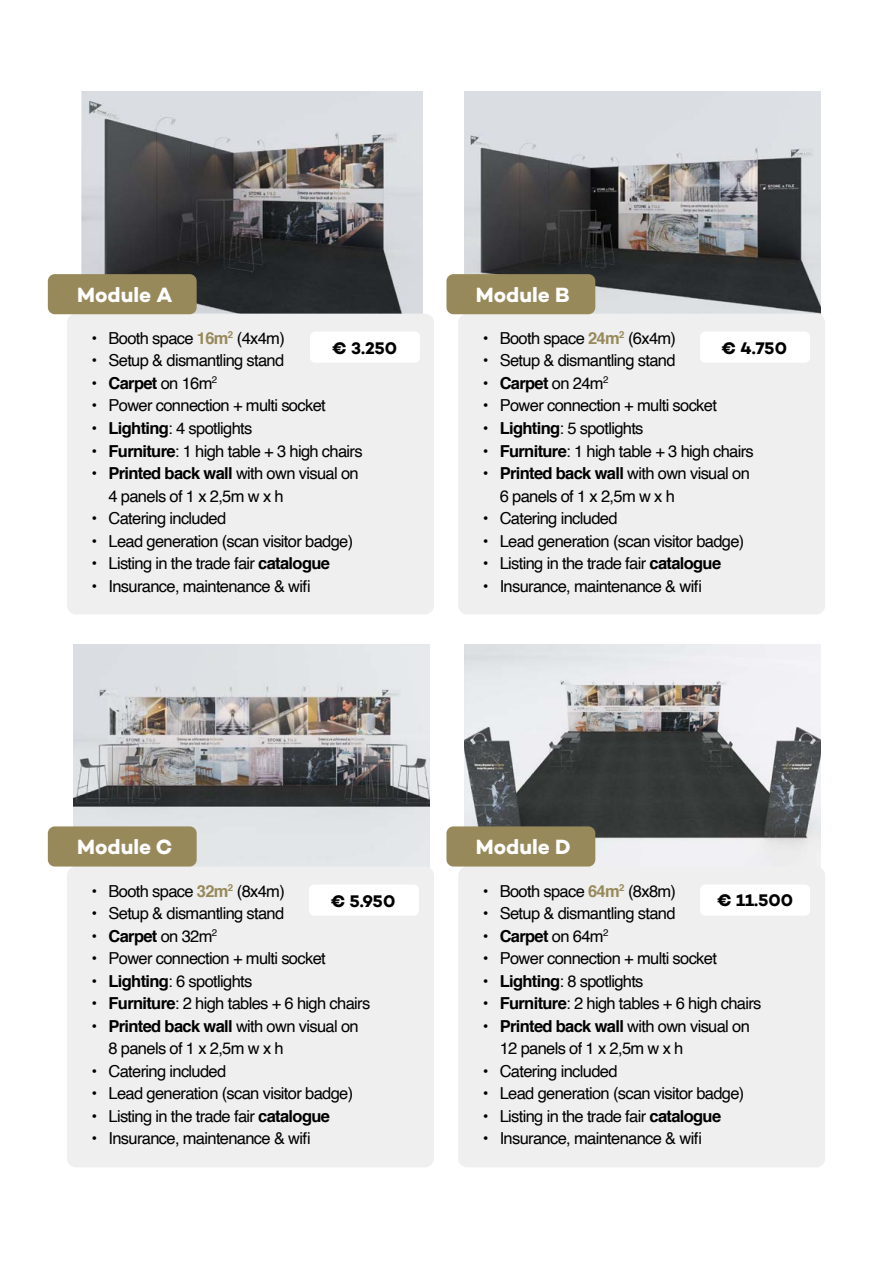
<style>
.page{position:relative;width:893px;height:1263px;background:#fff}
.page>*{position:absolute;margin:0;border:0;box-sizing:border-box;transform-origin:0 0}
.t1{font:21px "Campton Bold DEMO";color:#fff}
.t2{font:17.1px "Campton Bold DEMO";color:#000}
.t3{font:16.5px/22.5px "Helvetica";letter-spacing:-.04em;color:#000}
.t4{font:700 16.5px "Helvetica";letter-spacing:-.04em;color:#000}
.s1{font-weight:700;color:#98895b}
.s2{font-weight:400}
.s3{font-weight:700}
</style>
<div class="page">
<img style="left:81px;top:92px;width:341px;height:222px">
<img style="left:73px;top:644px;width:356px;height:223px">
<img style="left:464px;top:92px;width:357px;height:223px">
<img style="left:464px;top:644px;width:357px;height:223px">
<div style="left:67px;top:314px;width:367px;height:300px;background:#eeefee;border-radius:9px"></div>
<div style="left:310px;top:332px;width:110px;height:31px;background:#fff;border-radius:5px"></div>
<div style="left:67px;top:866px;width:367px;height:301px;background:#eeefee;border-radius:9px"></div>
<div style="left:309px;top:884px;width:110px;height:32px;background:#fff;border-radius:5px"></div>
<div style="left:458px;top:314px;width:367px;height:300px;background:#eeefee;border-radius:9px"></div>
<div style="left:700px;top:332px;width:110px;height:31px;background:#fff;border-radius:5px"></div>
<div style="left:458px;top:866px;width:367px;height:301px;background:#eeefee;border-radius:9px"></div>
<div style="left:700px;top:884px;width:110px;height:32px;background:#fff;border-radius:5px"></div>
<div style="left:48px;top:274px;width:149px;height:40px;background:#98895b;border-radius:7px"></div>
<div style="left:48px;top:826px;width:149px;height:40px;background:#98895b;border-radius:7px"></div>
<div style="left:446px;top:274px;width:149px;height:40px;background:#98895b;border-radius:7px"></div>
<div style="left:446px;top:826px;width:149px;height:40px;background:#98895b;border-radius:7px"></div>
<p class="t1" style="left:77px;top:283px;width:97px">Module A</p>
<p class="t1" style="left:476px;top:283px;width:95px">Module B</p>
<p class="t3" style="left:91px;top:327px;width:195px">• Booth space <span class="s1">16m</span><sup>2</sup> (4x4m)</p>
<p class="t3" style="left:91px;top:350px;width:194px">• Setup &amp; dismantling stand</p>
<p class="t4" style="left:91px;top:370px;width:127px">• Carpet <span class="s2">on 16m</span><sup>2</sup></p>
<p class="t3" style="left:91px;top:395px;width:236px">• Power connection + multi socket</p>
<p class="t3" style="left:91px;top:417px;width:162px"><span class="s3">• Lighting</span>: 4 spotlights</p>
<p class="t3" style="left:91px;top:440px;width:273px"><span class="s3">• Furniture</span>: 1 high table + 3 high chairs</p>
<p class="t3" style="left:109px;top:462px;width:252px;text-indent:-17px"><span class="s3">• Printed back wall</span> with own visual on<br>4 panels of 1 x 2,5m w x h</p>
<p class="t3" style="left:91px;top:507px;width:136px">• Catering included</p>
<p class="t3" style="left:91px;top:530px;width:263px">• Lead generation (scan visitor badge)</p>
<p class="t3" style="left:91px;top:552px;width:240px">• Listing in the trade fair <span class="s3">catalogue</span></p>
<p class="t3" style="left:91px;top:575px;width:221px">• Insurance, maintenance &amp; wifi</p>
<p class="t2" style="left:332px;top:338px;width:66px">€ 3.250</p>
<p class="t3" style="left:483px;top:327px;width:195px">• Booth space <span class="s1">24m</span><sup>2</sup> (6x4m)</p>
<p class="t3" style="left:483px;top:350px;width:194px">• Setup &amp; dismantling stand</p>
<p class="t4" style="left:483px;top:370px;width:127px">• Carpet <span class="s2">on 24m</span><sup>2</sup></p>
<p class="t3" style="left:483px;top:395px;width:236px">• Power connection + multi socket</p>
<p class="t3" style="left:483px;top:417px;width:162px"><span class="s3">• Lighting</span>: 5 spotlights</p>
<p class="t3" style="left:483px;top:440px;width:273px"><span class="s3">• Furniture</span>: 1 high table + 3 high chairs</p>
<p class="t3" style="left:500px;top:462px;width:252px;text-indent:-17px"><span class="s3">• Printed back wall</span> with own visual on<br>6 panels of 1 x 2,5m w x h</p>
<p class="t3" style="left:483px;top:507px;width:136px">• Catering included</p>
<p class="t3" style="left:483px;top:530px;width:263px">• Lead generation (scan visitor badge)</p>
<p class="t3" style="left:483px;top:552px;width:240px">• Listing in the trade fair <span class="s3">catalogue</span></p>
<p class="t3" style="left:483px;top:575px;width:221px">• Insurance, maintenance &amp; wifi</p>
<p class="t2" style="left:722px;top:338px;width:67px">€ 4.750</p>
<p class="t1" style="left:77px;top:835px;width:97px">Module C</p>
<p class="t1" style="left:476px;top:835px;width:96px">Module D</p>
<p class="t3" style="left:91px;top:880px;width:195px">• Booth space <span class="s1">32m</span><sup>2</sup> (8x4m)</p>
<p class="t3" style="left:91px;top:903px;width:194px">• Setup &amp; dismantling stand</p>
<p class="t4" style="left:91px;top:923px;width:127px">• Carpet <span class="s2">on 32m</span><sup>2</sup></p>
<p class="t3" style="left:91px;top:948px;width:236px">• Power connection + multi socket</p>
<p class="t3" style="left:91px;top:970px;width:162px"><span class="s3">• Lighting</span>: 6 spotlights</p>
<p class="t3" style="left:91px;top:993px;width:280px"><span class="s3">• Furniture</span>: 2 high tables + 6 high chairs</p>
<p class="t3" style="left:109px;top:1015px;width:252px;text-indent:-17px"><span class="s3">• Printed back wall</span> with own visual on<br>8 panels of 1 x 2,5m w x h</p>
<p class="t3" style="left:91px;top:1060px;width:136px">• Catering included</p>
<p class="t3" style="left:91px;top:1083px;width:263px">• Lead generation (scan visitor badge)</p>
<p class="t3" style="left:91px;top:1105px;width:240px">• Listing in the trade fair <span class="s3">catalogue</span></p>
<p class="t3" style="left:91px;top:1128px;width:221px">• Insurance, maintenance &amp; wifi</p>
<p class="t2" style="left:331px;top:891px;width:66px">€ 5.950</p>
<p class="t3" style="left:483px;top:880px;width:195px">• Booth space <span class="s1">64m</span><sup>2</sup> (8x8m)</p>
<p class="t3" style="left:483px;top:903px;width:194px">• Setup &amp; dismantling stand</p>
<p class="t4" style="left:483px;top:923px;width:127px">• Carpet <span class="s2">on 64m</span><sup>2</sup></p>
<p class="t3" style="left:483px;top:948px;width:236px">• Power connection + multi socket</p>
<p class="t3" style="left:483px;top:970px;width:162px"><span class="s3">• Lighting</span>: 8 spotlights</p>
<p class="t3" style="left:483px;top:993px;width:280px"><span class="s3">• Furniture</span>: 2 high tables + 6 high chairs</p>
<p class="t3" style="left:500px;top:1015px;width:252px;text-indent:-17px"><span class="s3">• Printed back wall</span> with own visual on<br>12 panels of 1 x 2,5m w x h</p>
<p class="t3" style="left:483px;top:1060px;width:136px">• Catering included</p>
<p class="t3" style="left:483px;top:1083px;width:263px">• Lead generation (scan visitor badge)</p>
<p class="t3" style="left:483px;top:1105px;width:240px">• Listing in the trade fair <span class="s3">catalogue</span></p>
<p class="t3" style="left:483px;top:1128px;width:221px">• Insurance, maintenance &amp; wifi</p>
<p class="t2" style="left:717px;top:890px;width:77px">€ 11.500</p>
</div>
